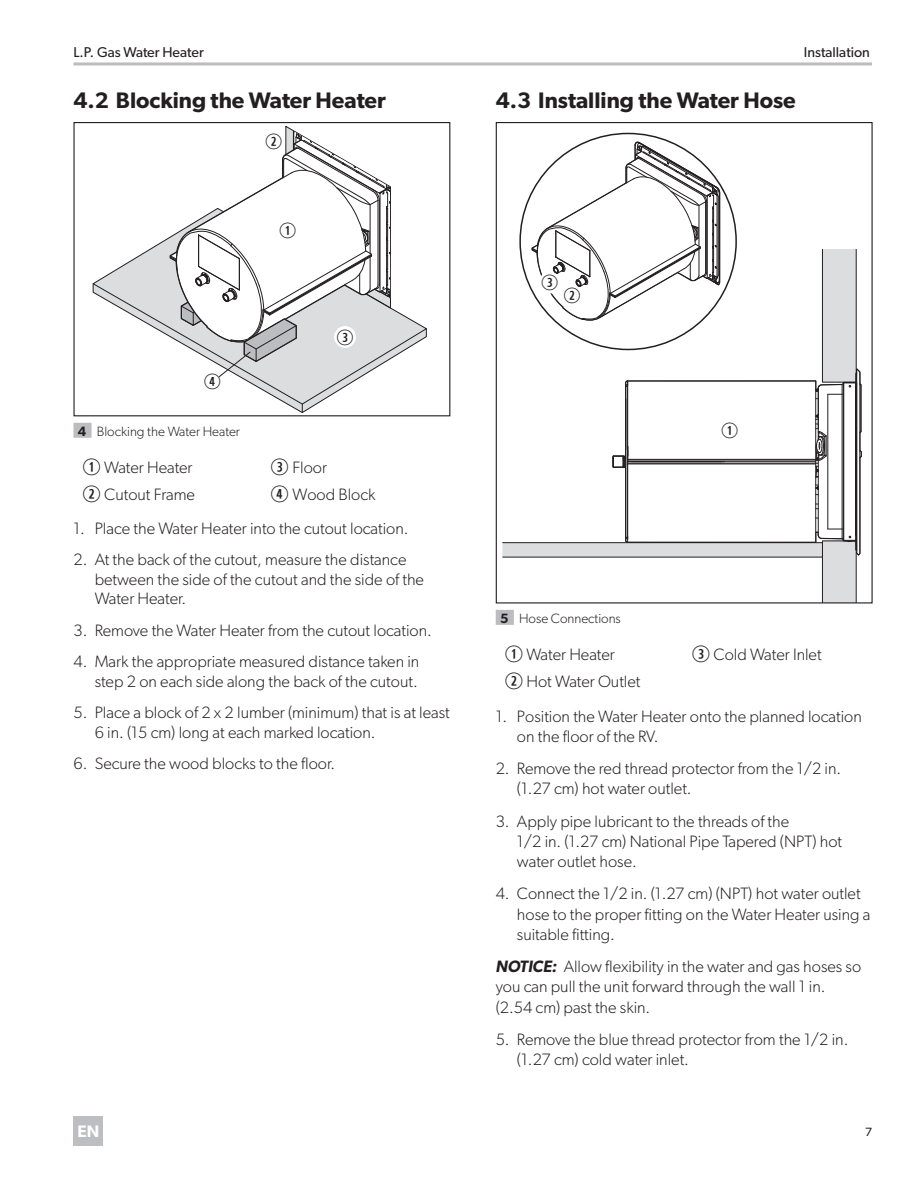
<style>
.page{position:relative;width:918px;height:1188px;background:#fff}
.page>*{position:absolute;margin:0;border:0;box-sizing:border-box;transform-origin:0 0}
.t1{font:600 22.5px "Gibson";color:#231f20}
.Callout{font:21px "Combi Numerals";color:#231f20}
.t2{font:600 16.65px "Gibson";color:#fff}
.Safety_Notice{font:300 16.5px/20.2px "Gibson";color:#231f20}
.CalloutList{font:300 16.5px "Gibson";color:#231f20}
.t3{font:14.25px "Gibson";color:#231f20}
.t4{font:300 13.5px "Gibson";color:#231f20}
.t5{font:12px "Gibson";color:#231f20}
.s1{font-weight:600}
.s2{font-family:"Combi Numerals";font-weight:400;font-size:22.5px}
.s3{font-weight:600;font-style:italic}
</style>
<div class="page">
<hr style="left:73px;top:62px;width:799px;height:3px;background:#bcbdc0">
<div style="left:74px;top:1116px;width:29px;height:30px;background:#bdbec1"></div>
<div style="left:73px;top:423px;width:19px;height:15px;background:#bcbdc0"></div>
<div style="left:73px;top:122px;width:377px;height:294px;border:1px solid #231f20"></div>
<svg style="left:93px;top:126px;width:334px;height:287px"></svg>
<div style="left:496px;top:610px;width:18px;height:15px;background:#bcbdc0"></div>
<div style="left:822px;top:249px;width:35px;height:134px;background:#dcdddf"></div>
<div style="left:502px;top:542px;width:321px;height:15px;background:#dcdddf;border:1px solid #231f20"></div>
<svg style="left:612px;top:259px;width:246px;height:298px"></svg>
<hr style="left:628px;top:463px;width:188px;height:1px;background:#231f20">
<hr style="left:628px;top:464px;width:188px;height:1px;background:#231f20">
<hr style="left:628px;top:461px;width:188px;height:1px;background:#231f20">
<hr style="left:628px;top:460px;width:188px;height:1px;background:#231f20">
<hr style="left:628px;top:459px;width:188px;height:1px;background:#231f20">
<hr style="left:627px;top:381px;width:189px;height:1px;background:#231f20">
<hr style="left:627px;top:542px;width:189px;height:1px;background:#231f20">
<svg style="left:613px;top:381px;width:15px;height:162px"></svg>
<hr style="left:625px;top:399px;width:1px;height:50px;background:#231f20">
<svg style="left:815px;top:369px;width:47px;height:232px"></svg>
<svg style="left:528px;top:141px;width:193px;height:182px"></svg>
<p class="t3" style="left:73px;top:44px;width:132px">L. P. Gas Water Heater</p>
<p class="t3" style="left:804px;top:44px;width:68px">Installation</p>
<p class="t1" style="left:73px;top:86px;width:314px">4.2 Blocking the Water Heater</p>
<p class="t1" style="left:496px;top:86px;width:302px">4.3 Installing the Water Hose</p>
<p class="Callout" style="left:265px;top:133px;width:19px">W</p>
<p class="Callout" style="left:279px;top:223px;width:19px">Q</p>
<p class="Callout" style="left:336px;top:329px;width:19px">E</p>
<p class="Callout" style="left:204px;top:373px;width:19px">R</p>
<p class="t4" style="left:78px;top:423px;width:164px"><span class="s1">4</span> Blocking the Water Heater</p>
<p class="CalloutList" style="left:82px;top:457px;width:112px"><span class="s2">Q</span> Water Heater</p>
<p class="CalloutList" style="left:271px;top:457px;width:58px"><span class="s2">E</span> Floor</p>
<p class="CalloutList" style="left:82px;top:484px;width:114px"><span class="s2">W</span> Cutout Frame</p>
<p class="CalloutList" style="left:271px;top:484px;width:106px"><span class="s2">R</span> Wood Block</p>
<p class="Safety_Notice" style="left:73px;top:518px;width:337px">1. Place the Water Heater into the cutout location.</p>
<p class="Safety_Notice" style="left:95px;top:550px;width:331px;line-height:19.5px;text-indent:-21px">2. At the back of the cutout, measure the distance between the side of the cutout and the side of the<br>Water Heater.</p>
<p class="Safety_Notice" style="left:73px;top:620px;width:360px">3. Remove the Water Heater from the cutout location.</p>
<p class="Safety_Notice" style="left:73px;top:652px;width:347px;line-height:19.5px;text-align:right">4. Mark the appropriate measured distance taken in step 2 on each side along the back of the cutout.</p>
<p class="Safety_Notice" style="left:95px;top:703px;width:357px;line-height:19.5px;text-indent:-21px">5. Place a block of 2 x 2 lumber (minimum) that is at least<br>6 in. (15 cm) long at each marked location.</p>
<p class="Safety_Notice" style="left:73px;top:753px;width:263px">6. Secure the wood blocks to the floor.</p>
<p class="Callout" style="left:541px;top:275px;width:19px">E</p>
<p class="Callout" style="left:564px;top:287px;width:19px">W</p>
<p class="Callout" style="left:721px;top:422px;width:19px">Q</p>
<p class="t4" style="left:500px;top:610px;width:122px"><span class="s1">5</span> Hose Connections</p>
<p class="CalloutList" style="left:505px;top:644px;width:112px"><span class="s2">Q</span> Water Heater</p>
<p class="CalloutList" style="left:692px;top:644px;width:131px"><span class="s2">E</span> Cold Water Inlet</p>
<p class="CalloutList" style="left:505px;top:671px;width:137px"><span class="s2">W</span> Hot Water Outlet</p>
<p class="Safety_Notice" style="left:517px;top:706px;width:346px;text-indent:-21px">1. Position the Water Heater onto the planned location on the floor of the RV.</p>
<p class="Safety_Notice" style="left:517px;top:758px;width:326px;text-indent:-21px">2. Remove the red thread protector from the 1/2 in. (1.27 cm) hot water outlet.</p>
<p class="Safety_Notice" style="left:517px;top:811px;width:327px;text-indent:-21px">3. Apply pipe lubricant to the threads of the<br>1/2 in. (1.27 cm) National Pipe Tapered (NPT) hot water outlet hose.</p>
<p class="Safety_Notice" style="left:517px;top:883px;width:355px;text-indent:-21px">4. Connect the 1/2 in. (1.27 cm) (NPT) hot water outlet hose to the proper fitting on the Water Heater using a suitable fitting.</p>
<p class="Safety_Notice" style="left:496px;top:956px;width:367px"><span class="s3">NOTICE:</span> Allow flexibility in the water and gas hoses so you can pull the unit forward through the wall 1 in. (2.54 cm) past the skin.</p>
<p class="Safety_Notice" style="left:517px;top:1029px;width:333px;text-indent:-21px">5. Remove the blue thread protector from the 1/2 in. (1.27 cm) cold water inlet.</p>
<p class="t2" style="left:78px;top:1121px;width:23px">EN</p>
<p class="t5" style="left:865px;top:1125px;width:9px">7</p>
</div>
